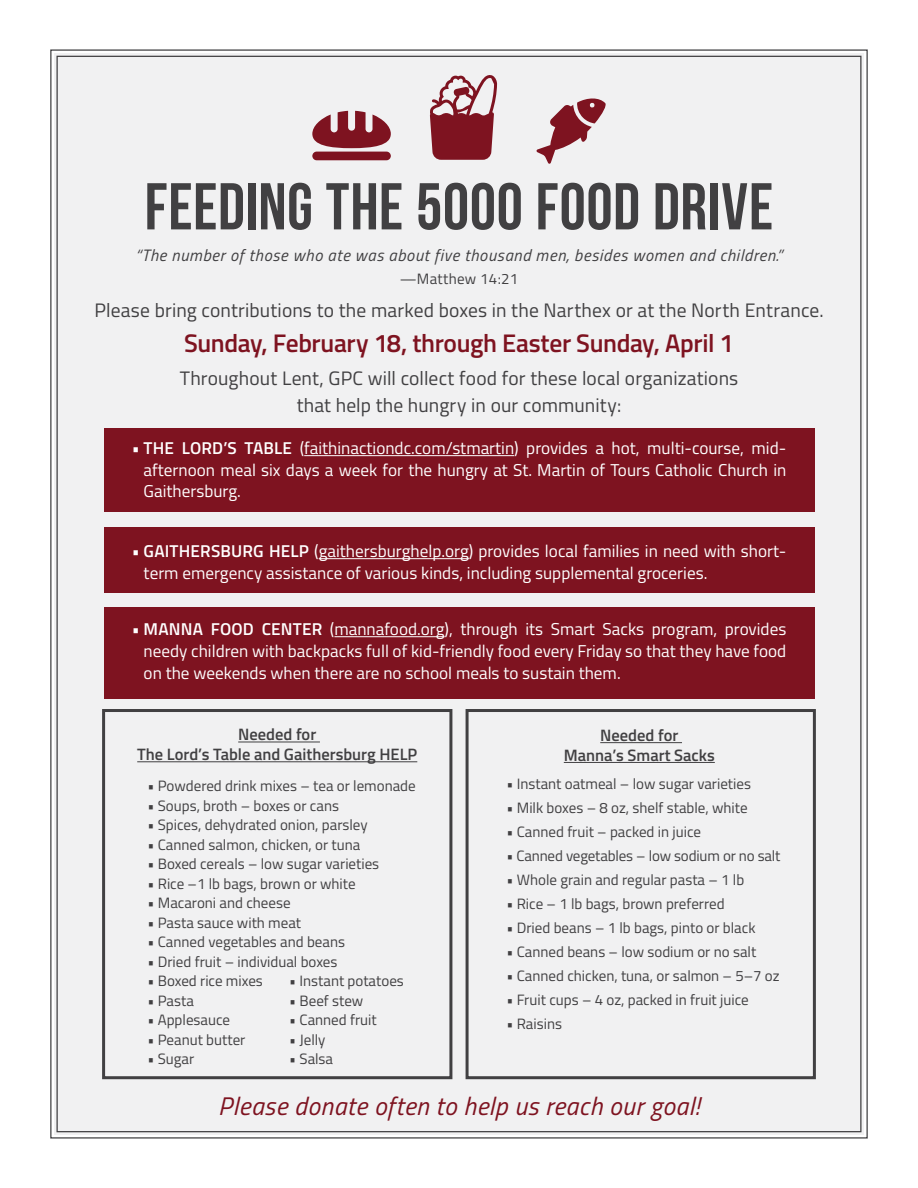
<style>
.page{position:relative;width:918px;height:1188px;background:#fff}
.page>*{position:absolute;margin:0;border:0;box-sizing:border-box;transform-origin:0 0}
.t1{font:66px "Bebas Neue";letter-spacing:.01em;color:#414042}
.t2{font:600 25.5px "Titillium";letter-spacing:-.015em;color:#7e1320}
.t3{font:italic 25.5px "Titillium";letter-spacing:.02em;color:#7e1320}
.t4{font:19.5px/27.2px "Titillium";letter-spacing:.005em;color:#414042;text-align:center}
.t5{font:17.1px/21.9px "Titillium";color:#fff;text-align:justify}
.t6{font:italic 16.5px "Titillium";letter-spacing:.04em;color:#414042}
.t7{font:600 16.5px/19.8px "Titillium";color:#414042;text-align:center}
.t8{font:15px "Titillium";color:#414042}
.t9{font:15px "Titillium";letter-spacing:.02em;color:#414042}
.s1{font-weight:600}
</style>
<div class="page">
<div style="left:50px;top:49px;width:818px;height:1090px;background:#f1f1f2"></div>
<div style="left:104px;top:428px;width:710px;height:84px;background:#7e1320"></div>
<div style="left:104px;top:528px;width:710px;height:65px;background:#7e1320"></div>
<div style="left:104px;top:607px;width:710px;height:91px;background:#7e1320"></div>
<hr style="left:304px;top:455px;width:210px;height:1px;background:#fff">
<hr style="left:319px;top:558px;width:150px;height:1px;background:#fff">
<hr style="left:334px;top:636px;width:111px;height:1px;background:#fff">
<div style="left:102px;top:709px;width:350px;height:370px;border:3px solid #414042"></div>
<hr style="left:238px;top:742px;width:82px;height:1px;background:#414042">
<hr style="left:137px;top:762px;width:280px;height:1px;background:#414042">
<div style="left:466px;top:709px;width:350px;height:370px;border:3px solid #414042"></div>
<hr style="left:600px;top:742px;width:82px;height:1px;background:#414042">
<hr style="left:564px;top:762px;width:151px;height:1px;background:#414042">
<svg style="left:312px;top:111px;width:79px;height:37px"></svg>
<div style="left:312px;top:152px;width:79px;height:8px;background:#7e1320;border-radius:4px"></div>
<svg style="left:537px;top:97px;width:70px;height:67px"></svg>
<svg style="left:430px;top:74px;width:67px;height:86px"></svg>
<h1 class="t1" style="left:145px;top:170px;width:630px">FEEDING THE 5000 FOOD DRIVE</h1>
<p class="t6" style="left:135px;top:243px;width:649px">“The number of those who ate was about five thousand men, besides women and children.”</p>
<p class="t9" style="left:400px;top:268px;width:120px">—Matthew 14:21</p>
<h3 class="t4" style="left:94px;top:296px;width:731px">Please bring contributions to the marked boxes in the Narthex or at the North Entrance.</h3>
<h2 class="t2" style="left:184px;top:324px;width:551px">Sunday, February 18, through Easter Sunday, April 1</h2>
<h3 class="t4" style="left:180px;top:364px;width:560px">Throughout Lent, GPC will collect food for these local organizations that help the hungry in our community:</h3>
<p class="t5" style="left:144px;top:436px;width:644px;text-indent:-12px">• <span class="s1">THE LORD’S TABLE</span> (faithinactiondc.com/stmartin) provides a hot, multi-course, mid&shy;afternoon meal six days a week for the hungry at St. Martin of Tours Catholic Church in Gaithersburg.</p>
<p class="t5" style="left:144px;top:539px;width:644px;text-indent:-12px">• <span class="s1">GAITHERSBURG HELP</span> (gaithersburghelp.org) provides local families in need with short&shy;term emergency assistance of various kinds, including supplemental groceries.</p>
<p class="t5" style="left:144px;top:617px;width:644px;text-indent:-12px">• <span class="s1">MANNA FOOD CENTER</span> (mannafood.org), through its Smart Sacks program, provides needy children with backpacks full of kid-friendly food every Friday so that they have food on the weekends when there are no school meals to sustain them.</p>
<p class="t7" style="left:137px;top:724px;width:282px">Needed for<br>The Lord’s Table and Gaithersburg HELP</p>
<p class="t8" style="left:147px;top:775px;width:270px">• Powdered drink mixes – tea or lemonade</p>
<p class="t8" style="left:147px;top:795px;width:193px">• Soups, broth – boxes or cans</p>
<p class="t8" style="left:147px;top:814px;width:222px">• Spices, dehydrated onion, parsley</p>
<p class="t8" style="left:147px;top:834px;width:214px">• Canned salmon, chicken, or tuna</p>
<p class="t8" style="left:147px;top:853px;width:233px">• Boxed cereals – low sugar varieties</p>
<p class="t8" style="left:147px;top:873px;width:210px">• Rice –1 lb bags, brown or white</p>
<p class="t8" style="left:147px;top:892px;width:145px">• Macaroni and cheese</p>
<p class="t8" style="left:147px;top:912px;width:155px">• Pasta sauce with meat</p>
<p class="t8" style="left:147px;top:931px;width:199px">• Canned vegetables and beans</p>
<p class="t8" style="left:147px;top:951px;width:192px">• Dried fruit – individual boxes</p>
<p class="t8" style="left:147px;top:970px;width:117px">• Boxed rice mixes</p>
<p class="t8" style="left:289px;top:970px;width:116px">• Instant potatoes</p>
<p class="t8" style="left:147px;top:990px;width:48px">• Pasta</p>
<p class="t8" style="left:289px;top:990px;width:76px">• Beef stew</p>
<p class="t8" style="left:147px;top:1009px;width:84px">• Applesauce</p>
<p class="t8" style="left:289px;top:1009px;width:89px">• Canned fruit</p>
<p class="t8" style="left:147px;top:1029px;width:100px">• Peanut butter</p>
<p class="t8" style="left:289px;top:1029px;width:38px">• Jelly</p>
<p class="t8" style="left:147px;top:1048px;width:48px">• Sugar</p>
<p class="t8" style="left:289px;top:1048px;width:45px">• Salsa</p>
<p class="t7" style="left:564px;top:724px;width:153px">Needed for<br>Manna’s Smart Sacks</p>
<p class="t8" style="left:506px;top:773px;width:246px">• Instant oatmeal – low sugar varieties</p>
<p class="t8" style="left:506px;top:797px;width:243px">• Milk boxes – 8 oz, shelf stable, white</p>
<p class="t8" style="left:506px;top:821px;width:196px">• Canned fruit – packed in juice</p>
<p class="t8" style="left:506px;top:845px;width:276px">• Canned vegetables – low sodium or no salt</p>
<p class="t8" style="left:506px;top:869px;width:239px">• Whole grain and regular pasta – 1 lb</p>
<p class="t8" style="left:506px;top:893px;width:220px">• Rice – 1 lb bags, brown preferred</p>
<p class="t8" style="left:506px;top:917px;width:251px">• Dried beans – 1 lb bags, pinto or black</p>
<p class="t8" style="left:506px;top:941px;width:251px">• Canned beans – low sodium or no salt</p>
<p class="t8" style="left:506px;top:965px;width:275px">• Canned chicken, tuna, or salmon – 5–7 oz</p>
<p class="t8" style="left:506px;top:989px;width:244px">• Fruit cups – 4 oz, packed in fruit juice</p>
<p class="t8" style="left:506px;top:1013px;width:57px">• Raisins</p>
<h2 class="t3" style="left:218px;top:1087px;width:483px">Please donate often to help us reach our goal!</h2>
</div>
